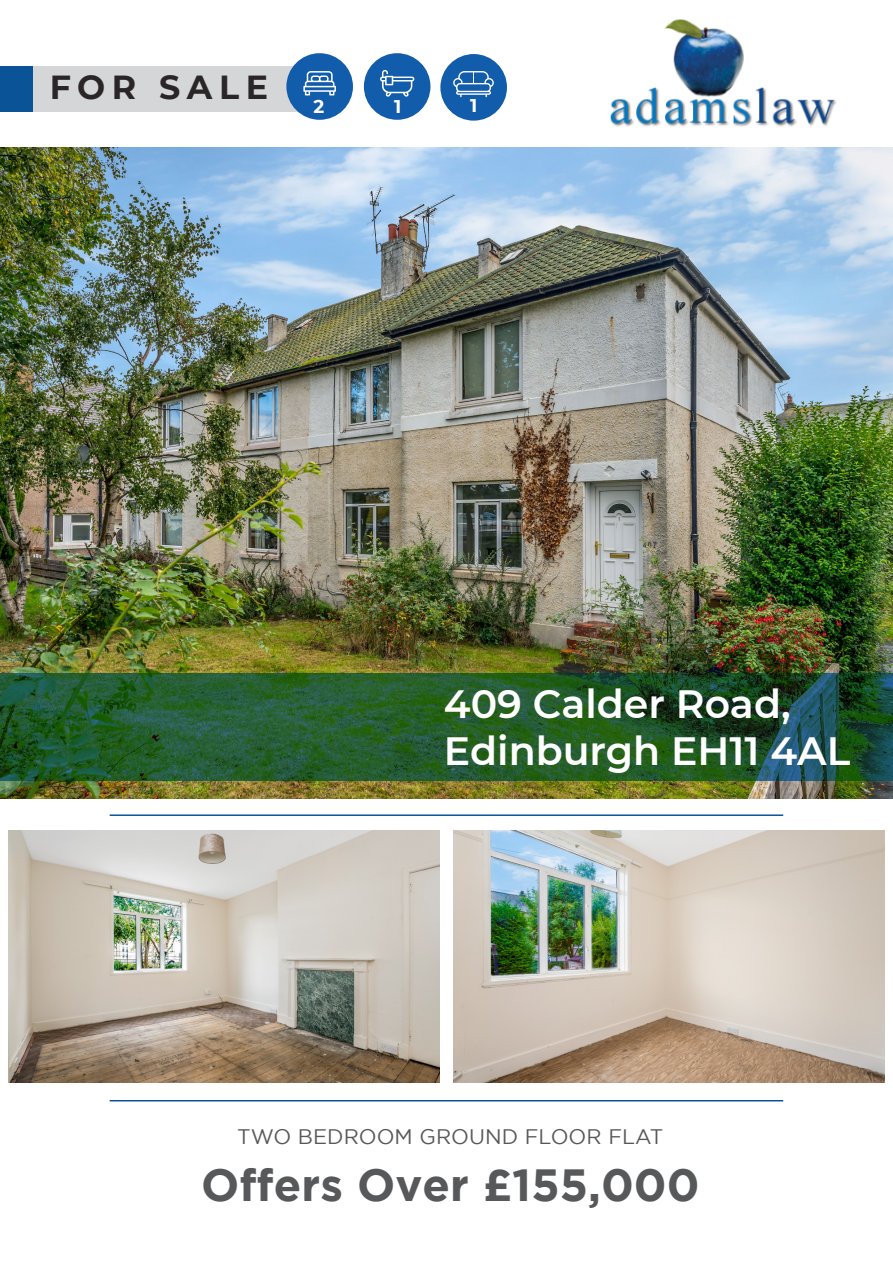
<style>
.page{position:relative;width:893px;height:1263px;background:#fff}
.page>*{position:absolute;margin:0;border:0;box-sizing:border-box;transform-origin:0 0}
.t1{font:700 45px "Gotham";color:#57585a}
.t2{font:600 39.45px/47.4px "Montserrat";color:#fff}
.t3{font:700 33.3px "Montserrat";letter-spacing:.2em;color:#231f20}
.t4{font:21px "Gotham";color:#57585a}
.t5{font:700 18.45px "Montserrat";color:#fff}
</style>
<div class="page">
<div style="left:0;top:66px;width:299px;height:46px;background:#d5d6d8"></div>
<div style="left:0;top:66px;width:33px;height:46px;background:#0a5397"></div>
<div style="left:286px;top:53px;width:67px;height:67px;background:#115cab;border-radius:50%"></div>
<div style="left:364px;top:53px;width:66px;height:67px;background:#115cab;border-radius:50%"></div>
<div style="left:440px;top:54px;width:67px;height:67px;background:#115cab;border-radius:50%"></div>
<svg style="left:303px;top:71px;width:33px;height:24px"></svg>
<svg style="left:380px;top:70px;width:35px;height:27px"></svg>
<svg style="left:453px;top:71px;width:41px;height:26px"></svg>
<hr style="left:110px;top:814px;width:673px;height:2px;background:#0a5397">
<hr style="left:110px;top:1100px;width:673px;height:1px;background:#0a5397">
<img style="left:610px;top:20px;width:227px;height:107px">
<img style="left:0;top:148px;width:893px;height:650px">
<svg style="left:0;top:673px;width:893px;height:108px;background:#21572e"></svg>
<img style="left:9px;top:830px;width:431px;height:252px">
<img style="left:453px;top:830px;width:431px;height:252px">
<p class="t3" style="left:49px;top:67px;width:220px">FOR SALE</p>
<p class="t5" style="left:314px;top:96px;width:12px">2</p>
<p class="t5" style="left:394px;top:96px;width:9px">1</p>
<p class="t5" style="left:470px;top:94px;width:9px">1</p>
<p class="t2" style="left:444px;top:680px;width:408px">409 Calder Road,<br>Edinburgh EH11 4AL</p>
<p class="t4" style="left:237px;top:1129px;width:428px">TWO BEDROOM GROUND FLOOR FLAT</p>
<p class="t1" style="left:201px;top:1168px;width:500px">Offers Over £155,000</p>
</div>
